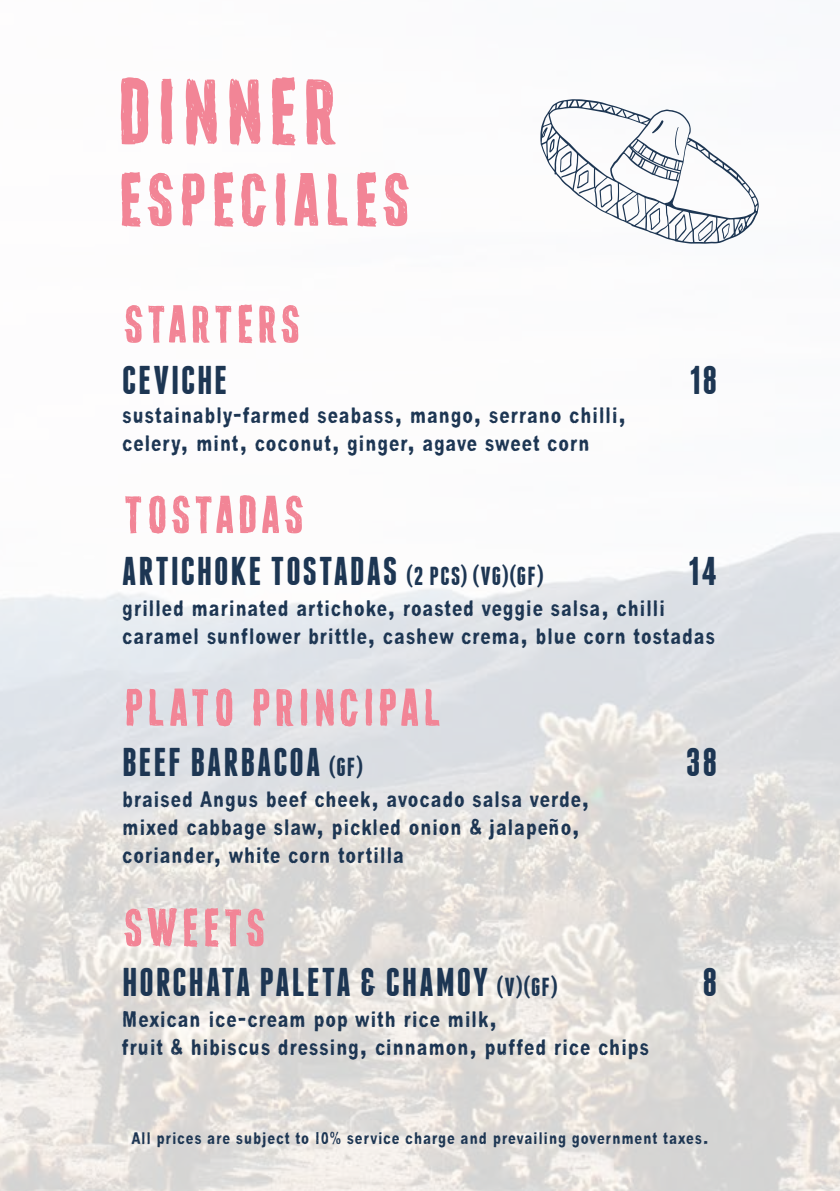
<style>
.page{position:relative;width:840px;height:1191px;background:#fff}
.page>*{position:absolute;margin:0;border:0;box-sizing:border-box;transform-origin:0 0}
.t1{font:condensed 120px "Burrito";letter-spacing:.05em;color:#f28596}
.t2{font:condensed 96px "Burrito";letter-spacing:.055em;color:#f28596}
.t3{font:condensed 68px "Burrito";letter-spacing:.06em;color:#f28596}
.t4{font:700 40px "Franchise";letter-spacing:.045em;color:#1d3653}
.t5{font:24px/28px "Feelings On Off";letter-spacing:.025em;color:#1d3653}
.t6{font:18px "Feelings On Off";letter-spacing:.04em;color:#1d3653}
.s1{font-size:26px}
.s2{font-family:"Feelings Go Loco";font-size:36px}
</style>
<div class="page">
<img style="left:0;top:201px;width:839px;height:990px">
<svg style="left:540px;top:99px;width:218px;height:145px"></svg>
<h1 class="t1" style="left:115px;top:38px;width:219px">dinner</h1>
<h2 class="t2" style="left:115px;top:141px;width:293px">especiales</h2>
<h3 class="t3" style="left:122px;top:282px;width:177px">STARTERS</h3>
<h3 class="t4" style="left:122px;top:361px;width:107px">CEVICHE</h3>
<h3 class="t4" style="left:689px;top:361px;width:29px">18</h3>
<p class="t5" style="left:122px;top:401px;width:505px">sustainably-farmed seabass, mango, serrano chilli, celery, mint, coconut, ginger, agave sweet corn</p>
<h3 class="t3" style="left:122px;top:473px;width:181px">TOSTADAS</h3>
<h3 class="t4" style="left:122px;top:552px;width:422px">ARTICHOKE TOSTADAS <span class="s1">(2 PCS) (VG)(GF)</span></h3>
<p class="t5" style="left:122px;top:594px;width:594px">grilled marinated artichoke, roasted veggie salsa, chilli caramel sunflower brittle, cashew crema, blue corn tostadas</p>
<h3 class="t4" style="left:687px;top:552px;width:31px">14</h3>
<h3 class="t3" style="left:122px;top:666px;width:317px">PLATO PRINCIPAL</h3>
<h3 class="t4" style="left:122px;top:743px;width:242px">BEEF BARBACOA <span class="s1">(GF)</span></h3>
<p class="t5" style="left:122px;top:785px;width:468px">braised Angus beef cheek, avocado salsa verde, mixed cabbage slaw, pickled onion &amp; jalape<span class="s2">ñ</span>o, coriander, white corn tortilla</p>
<h3 class="t3" style="left:122px;top:886px;width:143px">SWEETS</h3>
<h3 class="t4" style="left:122px;top:963px;width:436px">HORCHATA PALETA &amp; CHAMOY <span class="s1">(V)(GF)</span></h3>
<p class="t5" style="left:122px;top:1005px;width:528px">Mexican ice-cream pop with rice milk,<br>fruit &amp; hibiscus dressing, cinnamon, puffed rice chips</p>
<h3 class="t4" style="left:685px;top:743px;width:33px">38</h3>
<h3 class="t4" style="left:702px;top:963px;width:16px">8</h3>
<p class="t6" style="left:132px;top:1129px;width:578px">All prices are subject to 10% service charge and prevailing government taxes.</p>
</div>
